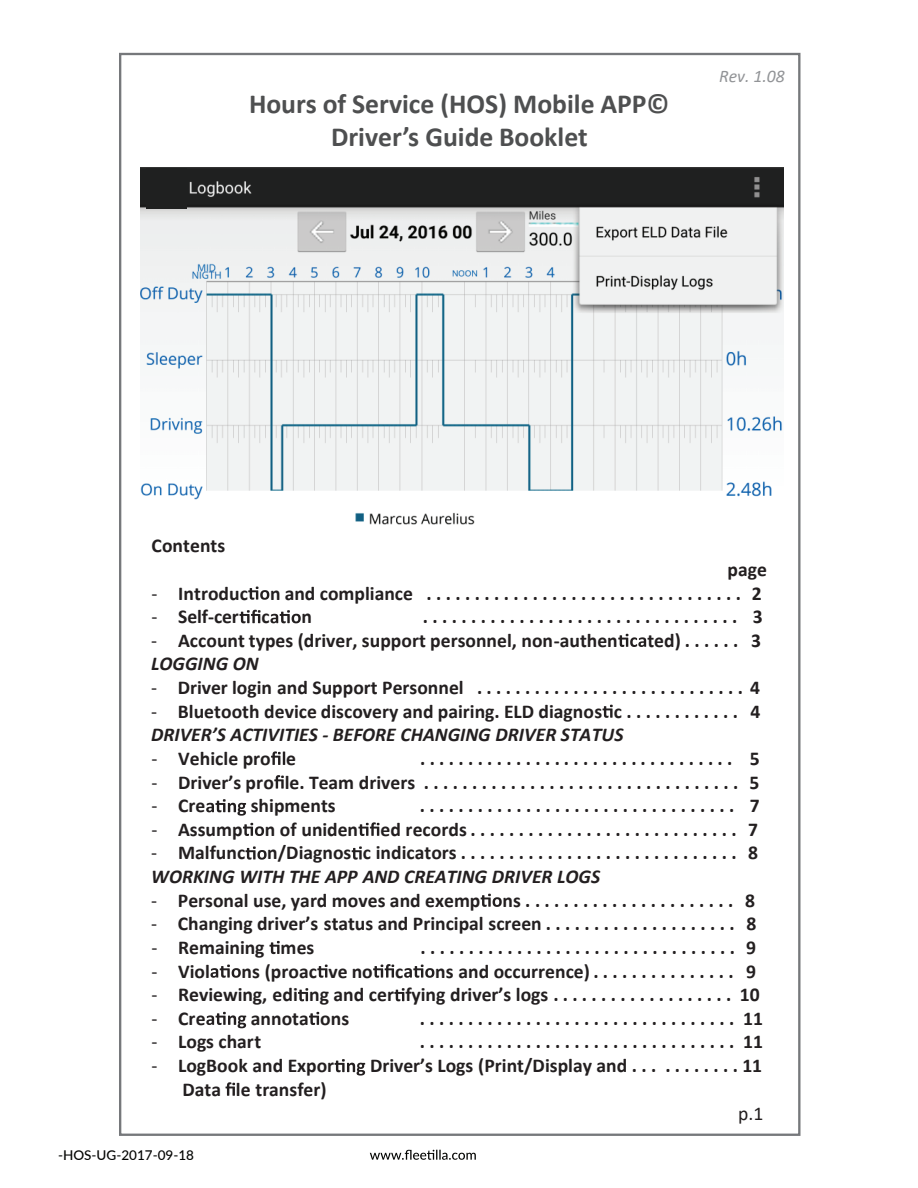
<style>
.page{position:relative;width:918px;height:1188px;background:#fff}
.page>*{position:absolute;margin:0;border:0;box-sizing:border-box;transform-origin:0 0}
.t1{font:700 27.6px/33.2px "Calibri";color:#4e4f50;text-align:center}
.t2{font:700 19.65px/23.5px "Calibri";color:#231f20}
.t3{font:italic 700 19.65px "Calibri";color:#231f20}
.t4{font:19.65px "Calibri";color:#231f20}
.t5{font:italic 17.7px "Calibri";color:#929497}
.t6{font:500 13.5px "Lato";color:#040503}
.s1{font-weight:400}
.s2{font-style:italic}
</style>
<div class="page">
<svg style="left:248px;top:587px;width:21px;height:13px"></svg>
<svg style="left:239px;top:610px;width:22px;height:13px"></svg>
<svg style="left:270px;top:610px;width:31px;height:13px"></svg>
<svg style="left:618px;top:634px;width:28px;height:13px"></svg>
<svg style="left:602px;top:705px;width:11px;height:13px"></svg>
<svg style="left:271px;top:751px;width:14px;height:14px"></svg>
<svg style="left:274px;top:775px;width:10px;height:14px"></svg>
<svg style="left:206px;top:799px;width:40px;height:17px"></svg>
<svg style="left:243px;top:823px;width:21px;height:13px"></svg>
<svg style="left:358px;top:822px;width:21px;height:14px"></svg>
<svg style="left:245px;top:846px;width:22px;height:14px"></svg>
<svg style="left:352px;top:846px;width:10px;height:14px"></svg>
<svg style="left:481px;top:894px;width:21px;height:13px"></svg>
<svg style="left:269px;top:941px;width:11px;height:13px"></svg>
<svg style="left:210px;top:965px;width:31px;height:13px"></svg>
<svg style="left:317px;top:965px;width:11px;height:13px"></svg>
<svg style="left:373px;top:964px;width:21px;height:14px"></svg>
<svg style="left:404px;top:965px;width:30px;height:13px"></svg>
<svg style="left:298px;top:988px;width:10px;height:13px"></svg>
<svg style="left:394px;top:988px;width:11px;height:13px"></svg>
<svg style="left:206px;top:1012px;width:40px;height:16px"></svg>
<svg style="left:309px;top:1012px;width:10px;height:13px"></svg>
<svg style="left:335px;top:1059px;width:30px;height:17px"></svg>
<svg style="left:226px;top:1082px;width:9px;height:14px"></svg>
<img style="left:141px;top:168px;width:643px;height:357px">
<div style="left:147px;top:168px;width:40px;height:40px;background:#1f2020"></div>
<svg style="left:370px;top:1150px;width:106px;height:10px"></svg>
<h1 class="t1" style="left:249px;top:87px;width:422px">Hours of Service (HOS) Mobile APP©<br>Driver’s Guide Booklet</h1>
<p class="t5" style="left:719px;top:64px;width:67px">Rev. 1.08</p>
<p class="t2" style="left:152px;top:534px;width:75px">Contents</p>
<p class="t2" style="left:728px;top:557px;width:41px">page</p>
<p class="t2" style="left:152px;top:581px;width:612px"><span class="s1">-</span> Introduc n and compliance . . . . . . . . . . . . . . . . . . . . . . . . . . . . . . . . . 2</p>
<p class="t2" style="left:151px;top:605px;width:120px"><span class="s1">-</span> Self-cer c</p>
<p class="t2" style="left:301px;top:605px;width:12px">n</p>
<p class="t2" style="left:423px;top:605px;width:341px">. . . . . . . . . . . . . . . . . . . . . . . . . . . . . . . . . 3</p>
<p class="t2" style="left:151px;top:628px;width:468px"><span class="s1">-</span> Account types (driver, support personnel, non-authen</p>
<p class="t2" style="left:647px;top:628px;width:115px">ted) . . . . . . 3</p>
<p class="t3" style="left:151px;top:650px;width:109px">LOGGING ON</p>
<p class="t2" style="left:151px;top:676px;width:610px"><span class="s1">-</span> Driver login and Support Personnel . . . . . . . . . . . . . . . . . . . . . . . . . . . . 4</p>
<p class="t2" style="left:151px;top:699px;width:611px"><span class="s1">-</span> Bluetooth device discovery and pairing. ELD diagnos c . . . . . . . . . . . . 4<br><span class="s2">DRIVER’S ACTIVITIES - BEFORE CHANGING DRIVER STATUS</span></p>
<p class="t2" style="left:152px;top:746px;width:146px"><span class="s1">-</span> Vehicle pro e</p>
<p class="t2" style="left:420px;top:746px;width:341px">. . . . . . . . . . . . . . . . . . . . . . . . . . . . . . . . . 5</p>
<p class="t2" style="left:152px;top:770px;width:609px"><span class="s1">-</span> Driver’s pro le. Team drivers . . . . . . . . . . . . . . . . . . . . . . . . . . . . . . . . . 5</p>
<p class="t2" style="left:151px;top:794px;width:56px"><span class="s1">-</span> Cre</p>
<p class="t2" style="left:251px;top:794px;width:86px">shipments</p>
<p class="t2" style="left:420px;top:794px;width:341px">. . . . . . . . . . . . . . . . . . . . . . . . . . . . . . . . . 7</p>
<p class="t2" style="left:151px;top:817px;width:608px"><span class="s1">-</span> Assump n of uniden ed records . . . . . . . . . . . . . . . . . . . . . . . . . . . . 7</p>
<p class="t2" style="left:151px;top:841px;width:608px"><span class="s1">-</span> Malfunc n/Diagnos c indicators . . . . . . . . . . . . . . . . . . . . . . . . . . . . . 8<br><span class="s2">WORKING WITH THE APP AND CREATING DRIVER LOGS</span></p>
<p class="t2" style="left:151px;top:888px;width:605px"><span class="s1">-</span> Personal use, yard moves and exemp ns . . . . . . . . . . . . . . . . . . . . . . 8</p>
<p class="t2" style="left:151px;top:912px;width:607px"><span class="s1">-</span> Changing driver’s status and Principal screen . . . . . . . . . . . . . . . . . . . . 8</p>
<p class="t2" style="left:152px;top:935px;width:164px"><span class="s1">-</span> Remaining mes</p>
<p class="t2" style="left:421px;top:935px;width:337px">. . . . . . . . . . . . . . . . . . . . . . . . . . . . . . . . . 9</p>
<p class="t2" style="left:151px;top:959px;width:60px"><span class="s1">-</span> Viol</p>
<p class="t2" style="left:241px;top:959px;width:163px">ns (proac ve no c</p>
<p class="t2" style="left:435px;top:959px;width:322px">ns and occurrence) . . . . . . . . . . . . . . . 9</p>
<p class="t2" style="left:152px;top:983px;width:610px"><span class="s1">-</span> Reviewing, edi ng and cer fying driver’s logs . . . . . . . . . . . . . . . . . . . 10</p>
<p class="t2" style="left:152px;top:1006px;width:56px"><span class="s1">-</span> Cre</p>
<p class="t2" style="left:251px;top:1006px;width:100px">annota ons</p>
<p class="t2" style="left:420px;top:1006px;width:345px">. . . . . . . . . . . . . . . . . . . . . . . . . . . . . . . . . 11</p>
<p class="t2" style="left:152px;top:1030px;width:111px"><span class="s1">-</span> Logs chart</p>
<p class="t2" style="left:420px;top:1030px;width:345px">. . . . . . . . . . . . . . . . . . . . . . . . . . . . . . . . . 11</p>
<p class="t2" style="left:151px;top:1054px;width:184px"><span class="s1">-</span> LogBook and Expor</p>
<p class="t2" style="left:370px;top:1054px;width:393px">Driver’s Logs (Print/Display and . . . . . . . . . . . 11</p>
<p class="t2" style="left:183px;top:1077px;width:146px">Data le transfer)</p>
<p class="t4" style="left:738px;top:1099px;width:27px">p.1</p>
<p class="t6" style="left:58px;top:1145px;width:138px">-HOS-UG-2017-09-18</p>
</div>
